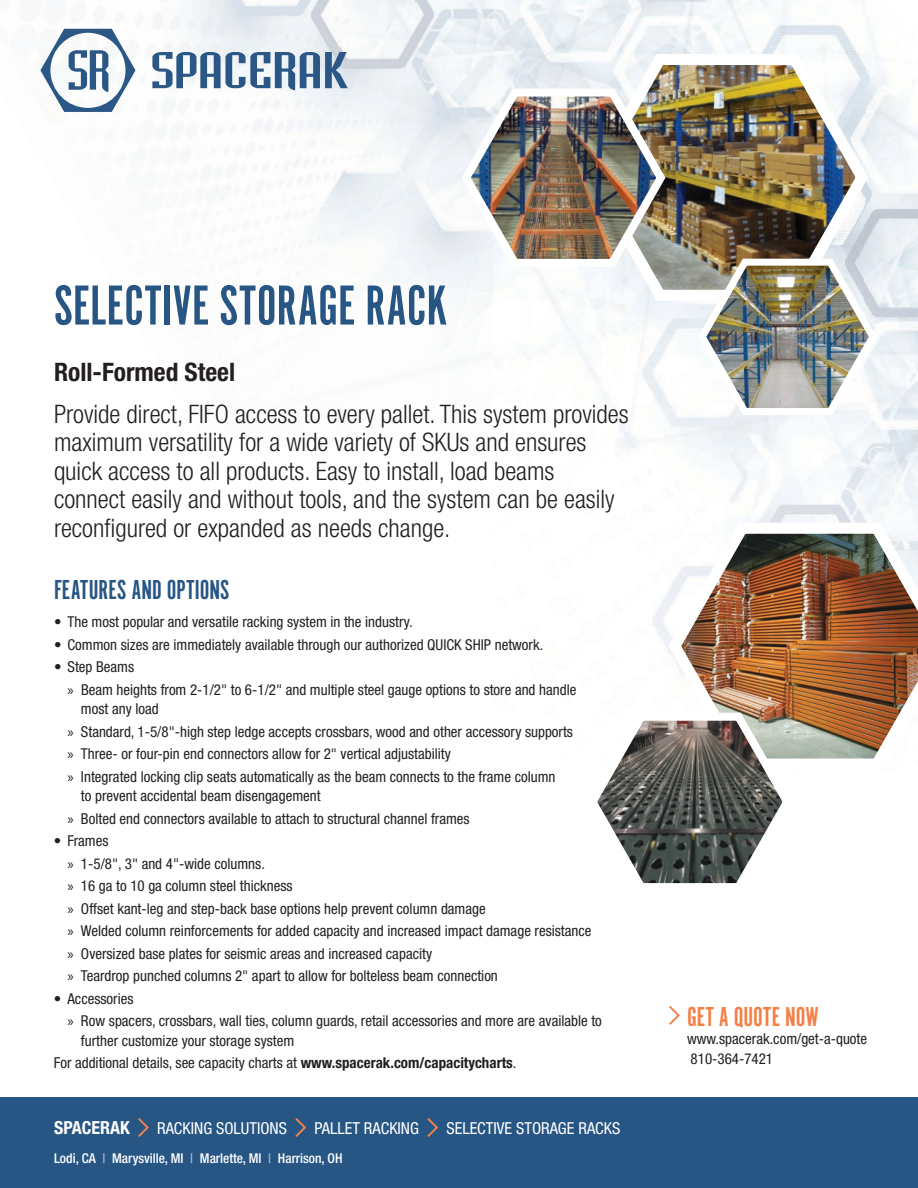
<style>
.page{position:relative;width:918px;height:1188px;background:#fff}
.page>*{position:absolute;margin:0;border:0;box-sizing:border-box;transform-origin:0 0}
.t1{font:58.5px "Alternate Got No 1 D";letter-spacing:.005em;color:#275685}
.t2{font:28.5px "Alternate Got No 1 D";color:#275685}
.t3{font:28.5px "Alternate Got No 1 D";color:#f48047}
.t4{font:300 condensed 25.5px/28.5px "Helvetica Neue";color:#231f20}
.t5{font:700 condensed 25.5px "Helvetica Neue";color:#231f20}
.t6{font:700 condensed 18px "Helvetica Neue";color:#fff}
.t7{font:condensed 16.5px "Helvetica Neue";color:#fff}
.t8{font:condensed 15px/22.5px "Helvetica Neue";color:#231f20}
.t9{font:500 condensed 13.5px "Helvetica Neue";color:#fff}
.s1{font-family:"Myriad Pro";font-stretch:normal}
.s2{font-weight:700}
.s3{color:#afb8ce}
</style>
<div class="page">
<img style="left:421px;top:0;width:72px;height:141px">
<img style="left:315px;top:0;width:106px;height:141px">
<img style="left:147px;top:0;width:168px;height:160px">
<img style="left:318px;top:325px;width:175px;height:110px">
<img style="left:105px;top:0;width:105px;height:114px">
<img style="left:283px;top:427px;width:47px;height:8px">
<img style="left:493px;top:0;width:425px;height:639px">
<svg style="left:40px;top:29px;width:96px;height:83px"></svg>
<svg style="left:152px;top:52px;width:196px;height:38px"></svg>
<div style="left:0;top:1097px;width:918px;height:91px;background:#275685"></div>
<svg style="left:138px;top:1118px;width:11px;height:19px"></svg>
<svg style="left:295px;top:1118px;width:12px;height:19px"></svg>
<svg style="left:427px;top:1118px;width:11px;height:19px"></svg>
<img style="left:580px;top:44px;width:295px;height:262px">
<img style="left:662px;top:513px;width:256px;height:246px">
<img style="left:457px;top:82px;width:213px;height:189px">
<svg style="left:597px;top:706px;width:199px;height:178px"></svg>
<img style="left:694px;top:253px;width:187px;height:166px">
<svg style="left:669px;top:1006px;width:11px;height:19px"></svg>
<h1 class="t1" style="left:54px;top:274px;width:395px">SELECTIVE STORAGE RACK</h1>
<h3 class="t5" style="left:54px;top:356px;width:183px">Roll-Formed Steel</h3>
<p class="t4" style="left:54px;top:399px;width:576px">Provide direct, FIFO access to every pallet. This system provides maximum versatility for a wide variety of SKUs and ensures quick access to all products. Easy to install, load beams connect easily and without tools, and the system can be easily reconfigured or expanded as needs change.</p>
<h2 class="t2" style="left:54px;top:574px;width:177px">FEATURES AND OPTIONS</h2>
<p class="t8" style="left:54px;top:611px;width:360px">• The most popular and versatile racking system in the industry.</p>
<p class="t8" style="left:54px;top:633px;width:491px">• Common sizes are immediately available through our authorized QUICK SHIP network.</p>
<p class="t8" style="left:68px;top:656px;width:510px;text-indent:-14px">• Step Beams<br><span class="s1">»</span> Beam heights from 2-1/2" to 6-1/2" and multiple steel gauge options to store and handle</p>
<p class="t8" style="left:67px;top:698px;width:507px;text-indent:14px">most any load<br><span class="s1">»</span> Standard, 1-5/8"-high step ledge accepts crossbars, wood and other accessory supports <span class="s1">»</span> Three- or four-pin end connectors allow for 2" vertical adjustability<br><span class="s1">»</span> Integrated locking clip seats automatically as the beam connects to the frame column</p>
<p class="t8" style="left:67px;top:785px;width:404px;text-indent:14px">to prevent accidental beam disengagement<br><span class="s1">»</span> Bolted end connectors available to attach to structural channel frames</p>
<p class="t8" style="left:67px;top:830px;width:526px;text-indent:-14px">• Frames<br><span class="s1">»</span> 1-5/8", 3" and 4"-wide columns.<br><span class="s1">»</span> 16 ga to 10 ga column steel thickness<br><span class="s1">»</span> Offset kant-leg and step-back base options help prevent column damage<br><span class="s1">»</span> Welded column reinforcements for added capacity and increased impact damage resistance <span class="s1">»</span> Oversized base plates for seismic areas and increased capacity<br><span class="s1">»</span> Teardrop punched columns 2" apart to allow for bolteless beam connection</p>
<p class="t8" style="left:67px;top:987px;width:536px;text-indent:-14px">• Accessories<br><span class="s1">»</span> Row spacers, crossbars, wall ties, column guards, retail accessories and more are available to</p>
<p class="t8" style="left:54px;top:1029px;width:464px;text-indent:27px">further customize your storage system<br>For additional details, see capacity charts at <span class="s2">www.spacerak.com/capacitycharts</span>.</p>
<p class="t6" style="left:54px;top:1117px;width:77px">SPACERAK</p>
<p class="t7" style="left:157px;top:1119px;width:131px">RACKING SOLUTIONS</p>
<p class="t7" style="left:315px;top:1119px;width:106px">PALLET RACKING</p>
<p class="t7" style="left:446px;top:1119px;width:175px">SELECTIVE STORAGE RACKS</p>
<p class="t9" style="left:54px;top:1150px;width:290px">Lodi, CA <span class="s3">|</span> Marysville, MI <span class="s3">|</span> Marlette, MI <span class="s3">|</span> Harrison, OH</p>
<h2 class="t3" style="left:687px;top:1002px;width:133px">GET A QUOTE NOW</h2>
<p class="t8" style="left:687px;top:1029px;width:182px;line-height:19.5px">www.spacerak.com/get-a-quote<br>810-364-7421</p>
</div>
